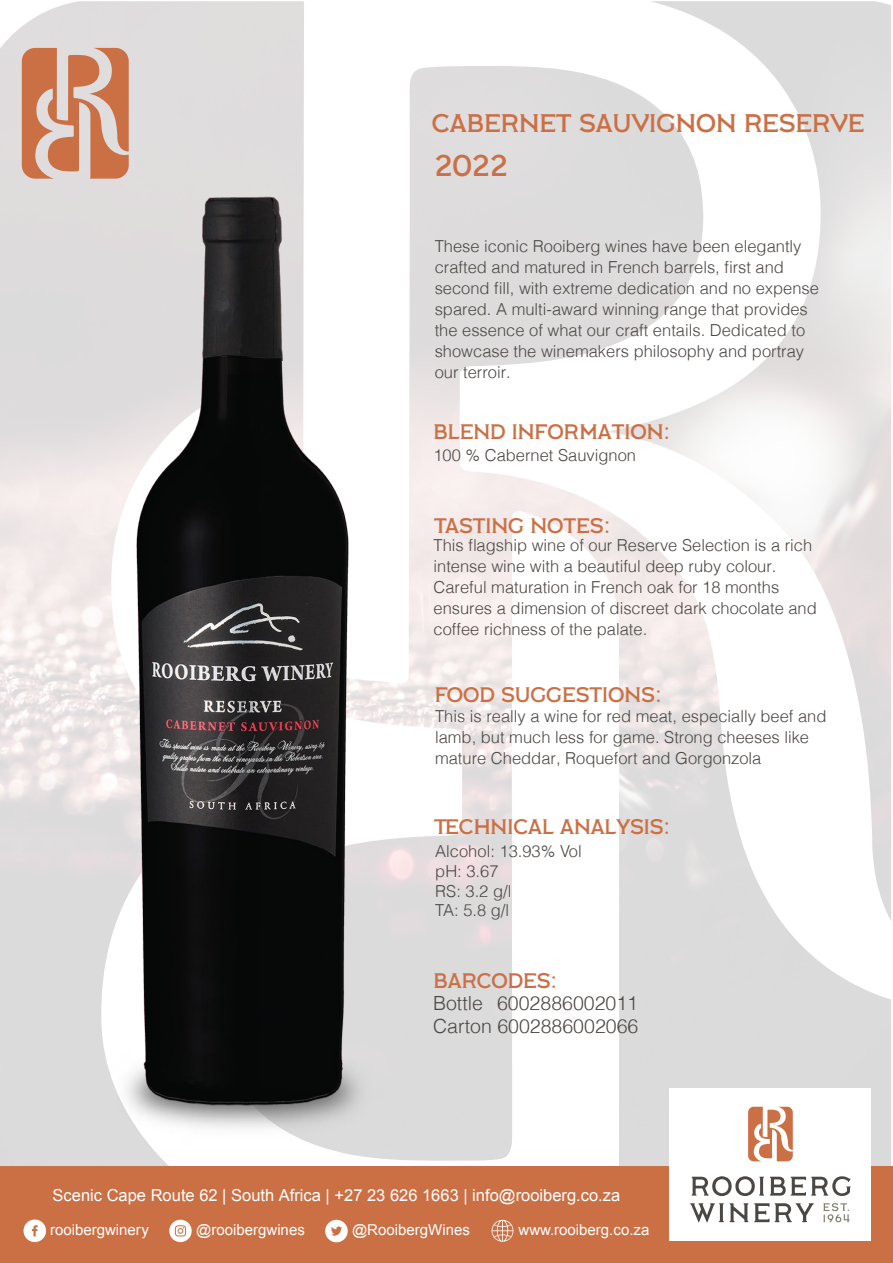
<style>
.page{position:relative;width:893px;height:1263px;background:#fff}
.page>*{position:absolute;margin:0;border:0;box-sizing:border-box;transform-origin:0 0}
.t1{font:30px "Labor Union";color:#cb7045}
.t2{font:25.5px "Labor Union";color:#cb7045}
.t3{font:21px "Labor Union";color:#cb7045}
.t4{font:300 19.5px/23.4px "Helvetica";color:#4b4744}
.t5{font:300 16.5px/21px "Helvetica";color:#4b4744}
.t6{font:16.5px "Arial";color:#fff}
.t7{font:15px "Arial";color:#fff}
</style>
<div class="page">
<div style="left:0;top:1166px;width:893px;height:97px;background:#cb7045"></div>
<img style="left:84px;top:1016px;width:318px;height:150px">
<img style="left:117px;top:168px;width:247px;height:958px">
<svg style="left:22px;top:48px;width:107px;height:131px;background:#d2977c"></svg>
<svg style="left:325px;top:1220px;width:23px;height:22px"></svg>
<svg style="left:24px;top:1219px;width:22px;height:23px"></svg>
<svg style="left:169px;top:1220px;width:23px;height:22px"></svg>
<svg style="left:492px;top:1220px;width:21px;height:22px"></svg>
<div style="left:669px;top:1088px;width:202px;height:153px;background:#fff"></div>
<svg style="left:692px;top:1176px;width:72px;height:20px"></svg>
<svg style="left:770px;top:1176px;width:81px;height:20px"></svg>
<svg style="left:690px;top:1203px;width:34px;height:19px"></svg>
<svg style="left:730px;top:1203px;width:18px;height:19px"></svg>
<svg style="left:754px;top:1203px;width:15px;height:19px"></svg>
<svg style="left:775px;top:1203px;width:39px;height:19px"></svg>
<svg style="left:823px;top:1203px;width:26px;height:19px"></svg>
<svg style="left:748px;top:1107px;width:45px;height:54px"></svg>
<h2 class="t2" style="left:432px;top:108px;width:434px">CABERNET SAUVIGNON RESERVE</h2>
<h1 class="t1" style="left:434px;top:147px;width:75px">2022</h1>
<p class="t5" style="left:435px;top:235px;width:386px">These iconic Rooiberg wines have been elegantly crafted and matured in French barrels, first and second fill, with extreme dedication and no expense spared. A multi-award winning range that provides the essence of what our craft entails. Dedicated to showcase the winemakers philosophy and portray our terroir.</p>
<p class="t3" style="left:433px;top:419px;width:238px">BLEND INFORMATION:</p>
<p class="t5" style="left:433px;top:444px;width:204px">100 % Cabernet Sauvignon</p>
<p class="t3" style="left:434px;top:512px;width:178px">TASTING NOTES:</p>
<p class="t5" style="left:434px;top:534px;width:385px">This flagship wine of our Reserve Selection is a rich intense wine with a beautiful deep ruby colour.<br>Careful maturation in French oak for 18 months ensures a dimension of discreet dark chocolate and coffee richness of the palate.</p>
<p class="t3" style="left:435px;top:682px;width:229px">FOOD SUGGESTIONS:</p>
<p class="t5" style="left:435px;top:704px;width:393px">This is really a wine for red meat, especially beef and lamb, but much less for game. Strong cheeses like mature Cheddar, Roquefort and Gorgonzola</p>
<p class="t3" style="left:434px;top:814px;width:237px">TECHNICAL ANALYSIS:</p>
<p class="t5" style="left:435px;top:840px;width:148px;line-height:19.8px">Alcohol: 13.93% Vol pH: 3.67<br>RS: 3.2 g/l<br>TA: 5.8 g/l</p>
<p class="t3" style="left:433px;top:968px;width:125px">BARCODES:</p>
<p class="t4" style="left:433px;top:990px;width:207px">Bottle 6002886002011<br>Carton 6002886002066</p>
<p class="t6" style="left:53px;top:1184px;width:569px">Scenic Cape Route 62 | South Africa | +27 23 626 1663 | info@rooiberg.co.za</p>
<p class="t7" style="left:50px;top:1220px;width:100px">rooibergwinery</p>
<p class="t7" style="left:196px;top:1220px;width:110px">@rooibergwines</p>
<p class="t7" style="left:352px;top:1220px;width:119px">@RooibergWines</p>
<p class="t7" style="left:518px;top:1220px;width:132px">www.rooiberg.co.za</p>
</div>
